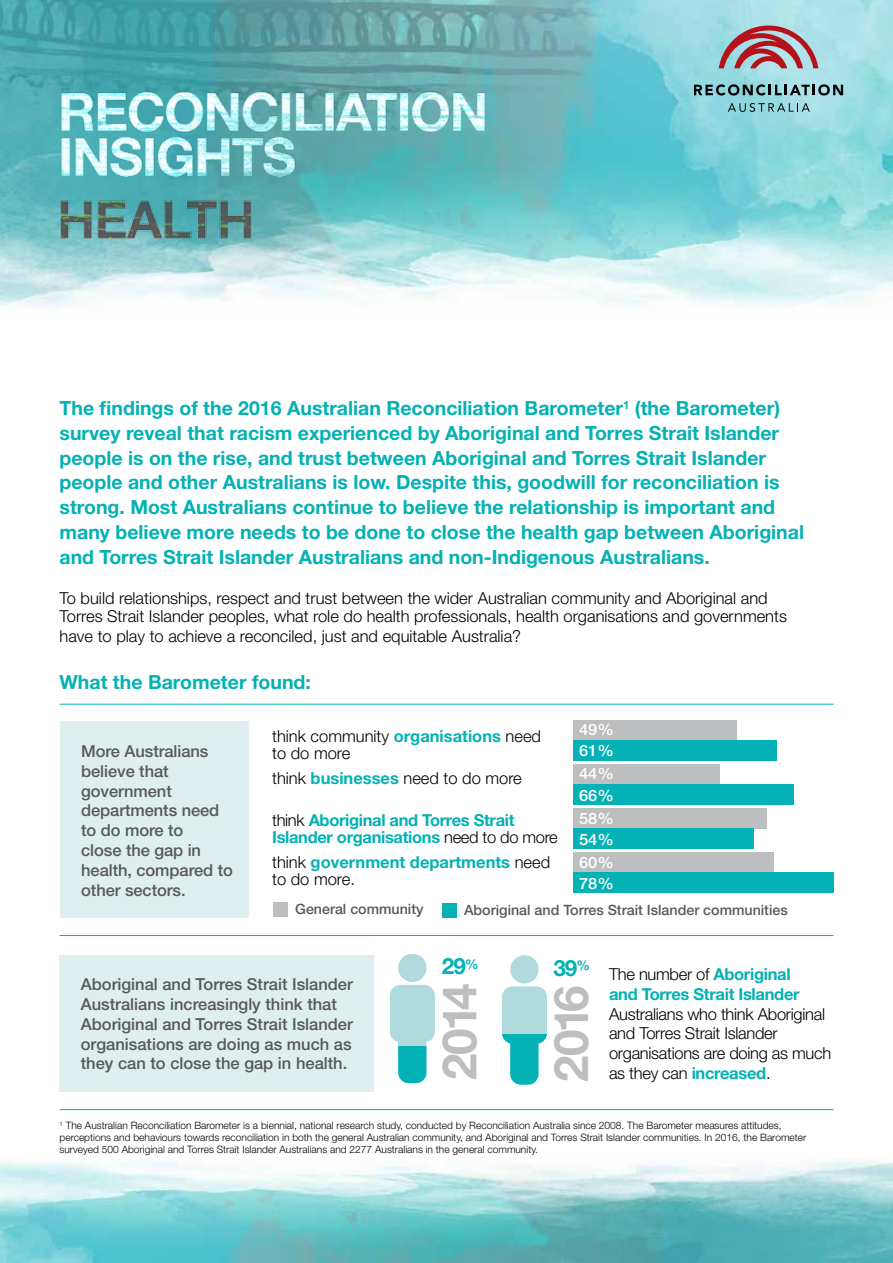
<style>
.page{position:relative;width:893px;height:1263px;background:#fff}
.page>*{position:absolute;margin:0;border:0;box-sizing:border-box;transform-origin:0 0}
.t1{font:700 47.7px "Helvetica Neue";letter-spacing:-.06em;color:#bcbec0}
.t2{font:700 22.5px "Helvetica Neue";color:#04b1b4}
.t3{font:700 19.5px/24.8px "Helvetica Neue";color:#04b1b4}
.t4{font:300 16.5px/19px "Helvetica Neue";color:#000}
.t5{font:500 16.5px/19.8px "Helvetica Neue";color:#58595b}
.t6{font:700 16.5px/19.8px "Helvetica Neue";letter-spacing:-.02em;color:#04b1b4}
.t7{font:300 16.5px/19.8px "Helvetica Neue";letter-spacing:-.02em;color:#000}
.t8{font:700 16.5px/17.5px "Helvetica Neue";color:#04b1b4}
.t9{font:500 15.6px/21.1px "Helvetica Neue";color:#fff;scale:1.06 1}
.t10{font:500 14.25px "Helvetica Neue";color:#58595b}
.t11{font:300 10.2px/12px "Helvetica Neue";color:#000}
.s1{font-weight:700;color:#04b1b4}
.s2{font-weight:300;color:#000}
</style>
<div class="page">
<img style="left:0;top:1160px;width:893px;height:103px">
<img style="left:0;top:0;width:893px;height:308px">
<div style="left:60px;top:722px;width:188px;height:196px;background:#dfefef"></div>
<hr style="left:60px;top:935px;width:773px;height:1px;background:#04b1b4">
<hr style="left:60px;top:704px;width:773px;height:1px;background:#04b1b4">
<hr style="left:60px;top:1109px;width:773px;height:1px;background:#04b1b4">
<svg style="left:502px;top:955px;width:45px;height:130px"></svg>
<svg style="left:390px;top:954px;width:45px;height:130px"></svg>
<div style="left:60px;top:955px;width:314px;height:137px;background:#dfefef"></div>
<img style="left:50px;top:83px;width:445px;height:96px">
<img style="left:57px;top:194px;width:378px;height:59px">
<div style="left:573px;top:720px;width:164px;height:20px;background:#bcbec0"></div>
<div style="left:573px;top:764px;width:147px;height:20px;background:#bcbec0"></div>
<div style="left:573px;top:809px;width:194px;height:20px;background:#bcbec0"></div>
<div style="left:573px;top:853px;width:200px;height:20px;background:#bcbec0"></div>
<div style="left:573px;top:740px;width:204px;height:20px;background:#04b1b4"></div>
<div style="left:573px;top:784px;width:220px;height:20px;background:#04b1b4"></div>
<div style="left:573px;top:828px;width:180px;height:21px;background:#04b1b4"></div>
<div style="left:573px;top:872px;width:260px;height:21px;background:#04b1b4"></div>
<div style="left:273px;top:902px;width:15px;height:15px;background:#bcbec0"></div>
<div style="left:442px;top:903px;width:15px;height:15px;background:#04b1b4"></div>
<svg style="left:694px;top:84px;width:149px;height:12px;background:#5e8489"></svg>
<svg style="left:728px;top:103px;width:82px;height:9px"></svg>
<svg style="left:719px;top:26px;width:99px;height:42px;background:#ad878f"></svg>
<p class="t3" style="left:60px;top:395px;width:746px">The findings of the 2016 Australian Reconciliation Barometer<sup>1</sup> (the Barometer) survey reveal that racism experienced by Aboriginal and Torres Strait Islander people is on the rise, and trust between Aboriginal and Torres Strait Islander people and other Australians is low. Despite this, goodwill for reconciliation is strong. Most Australians continue to believe the relationship is important and many believe more needs to be done to close the health gap between Aboriginal and Torres Strait Islander Australians and non-Indigenous Australians.</p>
<p class="t4" style="left:60px;top:588px;width:729px">To build relationships, respect and trust between the wider Australian community and Aboriginal and<br>Torres Strait Islander peoples, what role do health professionals, health organisations and governments have to play to achieve a reconciled, just and equitable Australia?</p>
<p class="t3" style="left:60px;top:669px;width:253px">What the Barometer found:</p>
<p class="t5" style="left:81px;top:741px;width:153px">More Australians believe that government departments need to do more to<br>close the gap in health, compared to other sectors.</p>
<p class="t4" style="left:272px;top:727px;width:270px;line-height:17.5px">think community <span class="s1">organisations</span> need to do more</p>
<p class="t4" style="left:272px;top:768px;width:251px">think <span class="s1">businesses</span> need to do more</p>
<p class="t6" style="left:272px;top:811px;width:287px;line-height:17.5px"><span class="s2">think</span> Aboriginal and Torres Strait<br>Islander organisations <span class="s2">need to do more</span></p>
<p class="t8" style="left:272px;top:853px;width:280px"><span class="s2">think</span> government departments <span class="s2">need to do more.</span></p>
<p class="t9" style="left:579px;top:719px;width:34px">49%<br>61%</p>
<p class="t9" style="left:579px;top:763px;width:34px">44%<br>66%</p>
<p class="t9" style="left:579px;top:807px;width:34px">58%<br>54%</p>
<p class="t9" style="left:579px;top:852px;width:34px">60%<br>78%</p>
<p class="t10" style="left:295px;top:900px;width:130px">General community</p>
<p class="t10" style="left:464px;top:901px;width:325px">Aboriginal and Torres Strait Islander communities</p>
<p class="t2" style="left:442px;top:952px;width:38px">29<sup>%</sup></p>
<h1 class="t1" style="left:430px;top:1080px;width:98px;rotate:-90deg">2014</h1>
<p class="t2" style="left:553px;top:954px;width:38px">39<sup>%</sup></p>
<h1 class="t1" style="left:542px;top:1082px;width:98px;rotate:-90deg">2016</h1>
<p class="t5" style="left:81px;top:974px;width:274px">Aboriginal and Torres Strait Islander Australians increasingly think that Aboriginal and Torres Strait Islander organisations are doing as much as they can to close the gap in health.</p>
<p class="t6" style="left:609px;top:964px;width:192px"><span class="s2">The number of</span> Aboriginal and Torres Strait Islander</p>
<p class="t7" style="left:609px;top:1003px;width:224px">Australians who think Aboriginal and Torres Strait Islander organisations are doing as much as they can <span class="s1">increased</span>.</p>
<p class="t11" style="left:60px;top:1119px;width:748px"><sup>1</sup> The Australian Reconciliation Barometer is a biennial, national research study, conducted by Reconciliation Australia since 2008. The Barometer measures attitudes, perceptions and behaviours towards reconciliation in both the general Australian community, and Aboriginal and Torres Strait Islander communities. In 2016, the Barometer surveyed 500 Aboriginal and Torres Strait Islander Australians and 2277 Australians in the general community.</p>
</div>
